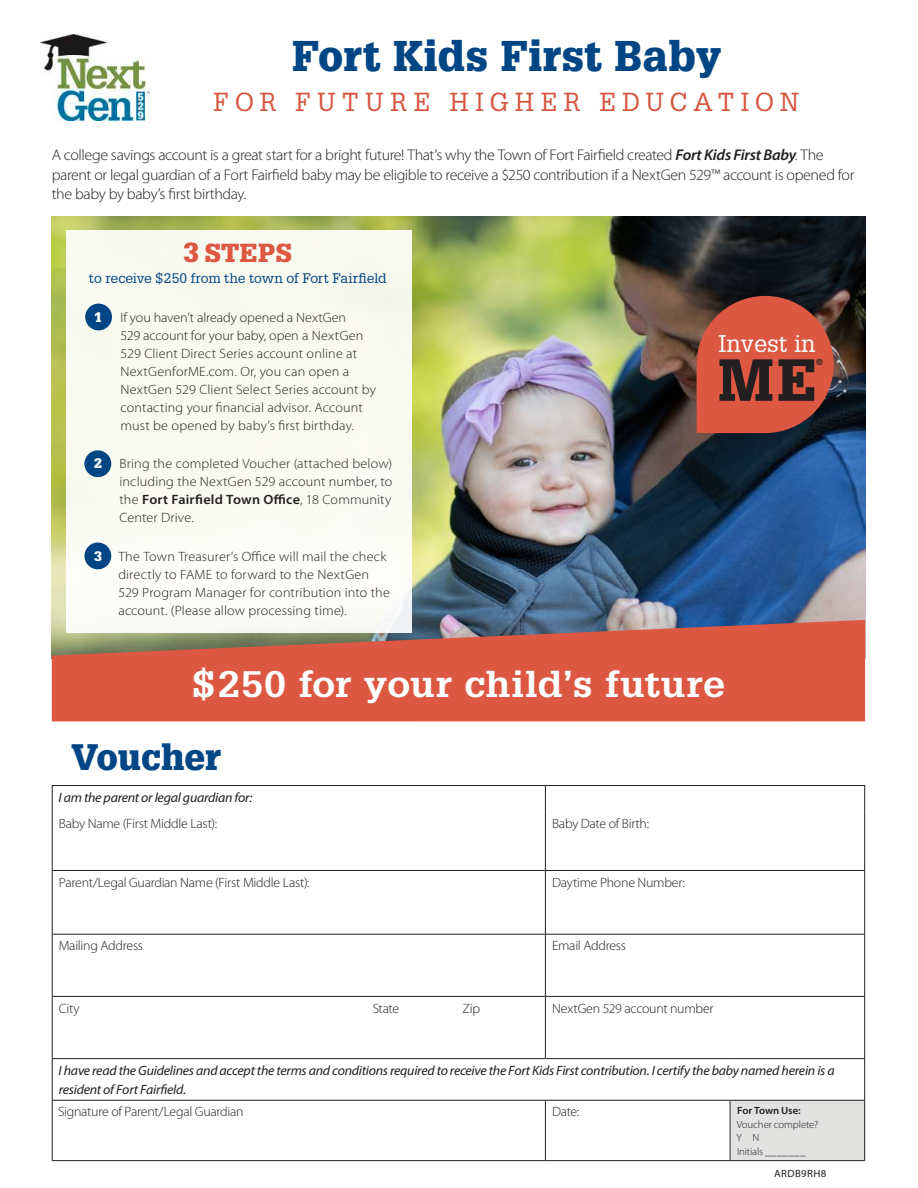
<style>
.page{position:relative;width:918px;height:1188px;background:#fff}
.page>*{position:absolute;margin:0;border:0;box-sizing:border-box;transform-origin:0 0}
.t1{font:900 57.9px "Glypha LT Std";color:#231f20}
.t2{font:900 42px "Glypha";letter-spacing:.01em;color:#004684}
.t3{font:700 36px "Glypha";letter-spacing:.01em;color:#fff;scale:1.1 1}
.t4{font:900 36px "Glypha";letter-spacing:.01em;color:#004684}
.t5{font:25.5px "Glypha";letter-spacing:.245em;color:#d6553f}
.t6{font:900 25.5px "Glypha";letter-spacing:.025em;color:#dc5842}
.t7{font:23.55px "Glypha LT Std";color:#fff}
.t8{font:300 15.45px/19.5px "Myriad Pro";letter-spacing:-.025em;color:#231f20}
.t9{font:300 13.5px/18px "Myriad Pro";color:#231f20;scale:1.05 1}
.t10{font:300 13.5px "Myriad Pro";letter-spacing:-.02em;color:#231f20}
.t11{font:italic 13.5px/19.5px "Myriad Pro";letter-spacing:-.015em;color:#231f20}
.t12{font:13.5px "Glypha";letter-spacing:-.01em;color:#004684}
.t13{font:300 13.5px "Myriad Pro";color:#231f20}
.t14{font:900 13.5px "Glypha";color:#fff;scale:1.05 1}
.t15{font:300 10.5px/13.5px "Myriad Pro";letter-spacing:-.01em;color:#231f20}
.t16{font:600 10.5px "Myriad Pro";letter-spacing:-.015em;color:#231f20}
.t17{font:10.5px "Myriad Pro";letter-spacing:.04em;color:#221e1f}
.t18{font:900 8.7px "Glypha LT Std";color:#231f20}
.s1{font-weight:600;font-style:italic}
.s2{font-size:27px}
.s3{font-weight:600}
.s4{font-family:"Glypha";font-weight:900;color:#fff}
</style>
<div class="page">
<img style="left:52px;top:216px;width:813px;height:400px">
<svg style="left:51px;top:616px;width:815px;height:106px;background:#cc5f4b"></svg>
<div style="left:66px;top:230px;width:346px;height:403px;background:#f9faf1"></div>
<div style="left:85px;top:304px;width:27px;height:26px;background:#004684;border-radius:50%"></div>
<div style="left:84px;top:450px;width:27px;height:27px;background:#004684;border-radius:50%"></div>
<div style="left:84px;top:543px;width:27px;height:26px;background:#004684;border-radius:50%"></div>
<img style="left:41px;top:35px;width:108px;height:86px">
<svg style="left:697px;top:296px;width:137px;height:137px;background:#bf503d"></svg>
<div style="left:731px;top:1101px;width:134px;height:59px;background:#e2e2e1"></div>
<hr style="left:52px;top:785px;width:493px;height:1px;background:#231f20">
<svg style="left:52px;top:786px;width:1px;height:26px"></svg>
<hr style="left:545px;top:785px;width:185px;height:1px;background:#231f20">
<svg style="left:545px;top:786px;width:1px;height:26px"></svg>
<hr style="left:730px;top:785px;width:135px;height:1px;background:#231f20">
<svg style="left:864px;top:786px;width:1px;height:26px"></svg>
<hr style="left:52px;top:812px;width:1px;height:58px;background:#231f20">
<hr style="left:545px;top:812px;width:1px;height:58px;background:#231f20">
<hr style="left:864px;top:812px;width:1px;height:58px;background:#231f20">
<hr style="left:52px;top:870px;width:493px;height:1px;background:#231f20">
<hr style="left:52px;top:871px;width:1px;height:63px;background:#231f20">
<hr style="left:545px;top:870px;width:185px;height:1px;background:#231f20">
<hr style="left:545px;top:871px;width:1px;height:63px;background:#231f20">
<hr style="left:730px;top:870px;width:135px;height:1px;background:#231f20">
<hr style="left:864px;top:871px;width:1px;height:63px;background:#231f20">
<hr style="left:52px;top:934px;width:493px;height:1px;background:#231f20">
<hr style="left:52px;top:935px;width:1px;height:61px;background:#231f20">
<hr style="left:545px;top:934px;width:185px;height:1px;background:#231f20">
<hr style="left:545px;top:935px;width:1px;height:61px;background:#231f20">
<hr style="left:730px;top:934px;width:135px;height:1px;background:#231f20">
<hr style="left:864px;top:935px;width:1px;height:61px;background:#231f20">
<hr style="left:52px;top:996px;width:493px;height:1px;background:#231f20">
<hr style="left:52px;top:997px;width:1px;height:61px;background:#231f20">
<hr style="left:545px;top:996px;width:185px;height:1px;background:#231f20">
<hr style="left:545px;top:997px;width:1px;height:61px;background:#231f20">
<hr style="left:730px;top:996px;width:135px;height:1px;background:#231f20">
<hr style="left:864px;top:997px;width:1px;height:61px;background:#231f20">
<hr style="left:52px;top:1058px;width:493px;height:1px;background:#231f20">
<hr style="left:52px;top:1059px;width:1px;height:41px;background:#231f20">
<hr style="left:545px;top:1058px;width:185px;height:1px;background:#231f20">
<hr style="left:730px;top:1058px;width:135px;height:1px;background:#231f20">
<hr style="left:864px;top:1059px;width:1px;height:41px;background:#231f20">
<hr style="left:52px;top:1100px;width:493px;height:1px;background:#231f20">
<hr style="left:52px;top:1101px;width:1px;height:59px;background:#231f20">
<hr style="left:545px;top:1100px;width:185px;height:1px;background:#231f20">
<hr style="left:545px;top:1101px;width:1px;height:59px;background:#231f20">
<hr style="left:730px;top:1100px;width:135px;height:1px;background:#231f20">
<hr style="left:730px;top:1101px;width:1px;height:59px;background:#231f20">
<hr style="left:864px;top:1101px;width:1px;height:59px;background:#231f20">
<hr style="left:52px;top:1160px;width:493px;height:1px;background:#231f20">
<hr style="left:545px;top:1160px;width:185px;height:1px;background:#231f20">
<hr style="left:730px;top:1160px;width:135px;height:1px;background:#231f20">
<h2 class="t2" style="left:292px;top:30px;width:431px">Fort Kids First Baby</h2>
<h3 class="t5" style="left:214px;top:87px;width:587px">FOR FUTURE HIGHER EDUCATION</h3>
<p class="t8" style="left:52px;top:145px;width:804px">A college savings account is a great start for a bright future! That’s why the Town of Fort Fairfield created <span class="s1">Fort Kids First Baby</span>. The parent or legal guardian of a Fort Fairfield baby may be eligible to receive a $250 contribution if a NextGen 529™ account is opened for the baby by baby’s first birthday.</p>
<h3 class="t6" style="left:184px;top:237px;width:110px"><span class="s2">3</span> STEPS</h3>
<p class="t12" style="left:89px;top:270px;width:299px">to receive $250 from the town of Fort Fairfield</p>
<p class="t14" style="left:94px;top:309px;width:9px">1</p>
<p class="t9" style="left:120px;top:309px;width:245px">If you haven’t already opened a NextGen<br>529 account for your baby, open a NextGen 529 Client Direct Series account online at NextGenforME.com. Or, you can open a NextGen 529 Client Select Series account by contacting your financial advisor. Account must be opened by baby’s first birthday.</p>
<p class="t14" style="left:94px;top:455px;width:9px">2</p>
<p class="t9" style="left:119px;top:455px;width:262px;text-align:justify">Bring the completed Voucher (attached below) including the NextGen 529 account number, to the <span class="s3">Fort Fairfield Town Office</span>, 18 Community Center Drive.</p>
<p class="t9" style="left:118px;top:547px;width:260px;text-indent:-24px"><span class="s4">3</span> The Town Treasurer’s Office will mail the check directly to FAME to forward to the NextGen 529 Program Manager for contribution into the account. (Please allow processing time).</p>
<h3 class="t7" style="left:719px;top:329px;width:98px">Invest in</h3>
<h1 class="t1" style="left:719px;top:345px;width:99px">ME</h1>
<p class="t18" style="left:816px;top:357px;width:8px">®</p>
<h3 class="t3" style="left:193px;top:662px;width:485px">$250 for your child’s future</h3>
<h3 class="t4" style="left:71px;top:735px;width:151px">Voucher</h3>
<p class="t11" style="left:59px;top:787px;width:195px">I am the parent or legal guardian for:</p>
<p class="t10" style="left:59px;top:816px;width:160px">Baby Name (First Middle Last):</p>
<p class="t10" style="left:552px;top:816px;width:98px">Baby Date of Birth:</p>
<p class="t10" style="left:59px;top:875px;width:252px">Parent/Legal Guardian Name (First Middle Last):</p>
<p class="t10" style="left:552px;top:875px;width:134px">Daytime Phone Number:</p>
<p class="t10" style="left:59px;top:938px;width:86px">Mailing Address</p>
<p class="t10" style="left:552px;top:938px;width:75px">Email Address</p>
<p class="t13" style="left:59px;top:1001px;width:22px">City</p>
<p class="t13" style="left:373px;top:1001px;width:28px">State</p>
<p class="t13" style="left:463px;top:1001px;width:19px">Zip</p>
<p class="t10" style="left:552px;top:1001px;width:163px">NextGen 529 account number</p>
<p class="t11" style="left:59px;top:1060px;width:778px">I have read the Guidelines and accept the terms and conditions required to receive the Fort Kids First contribution. I certify the baby named herein is a resident of Fort Fairfield.</p>
<p class="t10" style="left:58px;top:1104px;width:187px">Signature of Parent/Legal Guardian</p>
<p class="t13" style="left:552px;top:1104px;width:29px">Date:</p>
<p class="t16" style="left:737px;top:1105px;width:65px">For Town Use:</p>
<p class="t15" style="left:736px;top:1118px;width:83px">Voucher complete?<br>Y N<br>Initials _______</p>
<p class="t17" style="left:774px;top:1167px;width:54px">ARDB9RH8</p>
</div>
